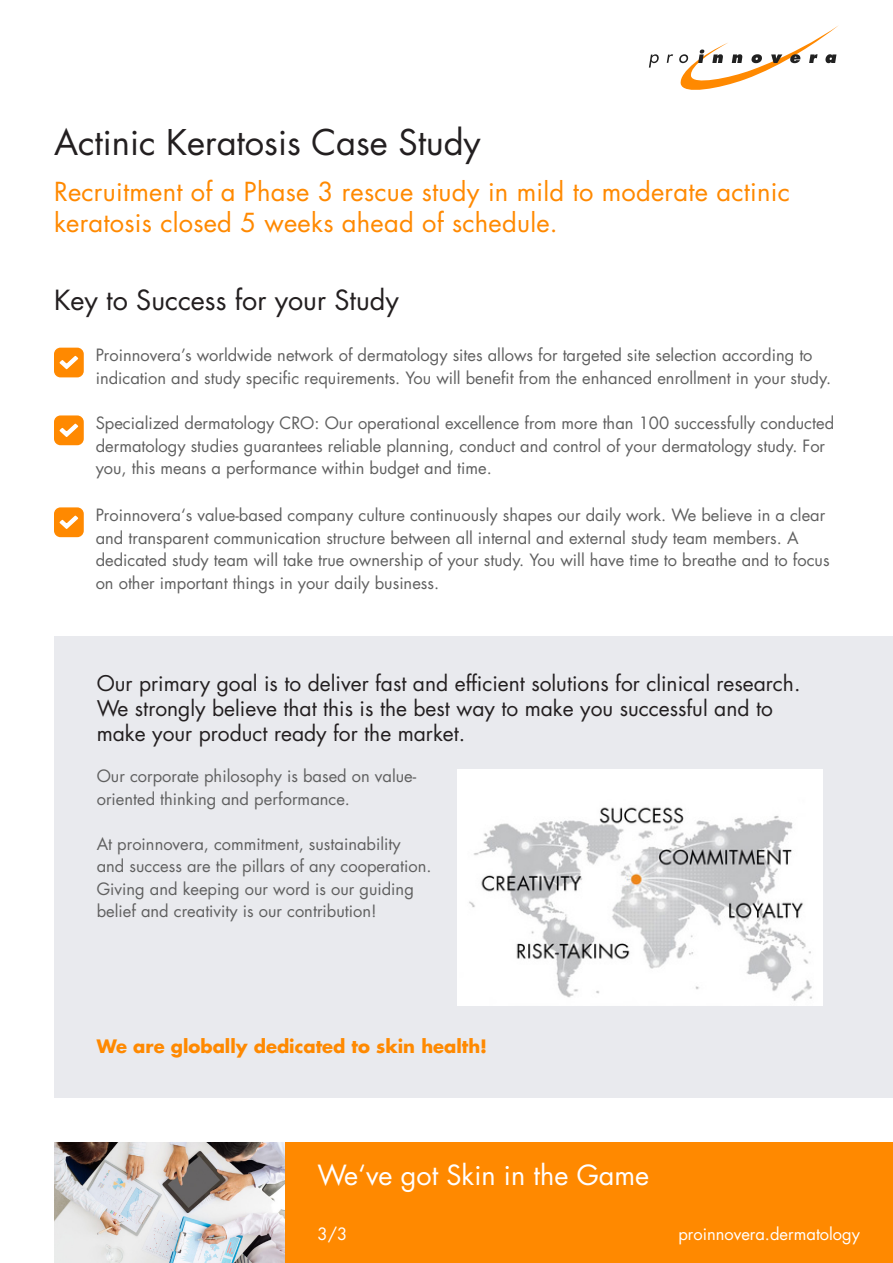
<style>
.page{position:relative;width:893px;height:1263px;background:#fff}
.page>*{position:absolute;margin:0;border:0;box-sizing:border-box;transform-origin:0 0}
.t1{font:34.5px "Futura LT";color:#231f20}
.t2{font:27px "Futura LT";color:#231f20}
.t3{font:27px "Futura LT";color:#fff}
.t4{font:25.5px/30.6px "Futura LT";letter-spacing:.01em;color:#ff8900}
.t5{font:21px/25.2px "Futura LT";color:#231f20}
.t6{font:700 18px "Futura LT";color:#ff8900}
.t7{font:16.5px/22.5px "Futura LT";color:#606060}
.t8{font:16.5px "Futura LT";color:#fff}
</style>
<div class="page">
<div style="left:54px;top:636px;width:839px;height:461px;background:#e9eaee"></div>
<div style="left:54px;top:348px;width:30px;height:29px;background:#ff8900;border-radius:6px"></div>
<svg style="left:59px;top:355px;width:20px;height:15px"></svg>
<div style="left:54px;top:415px;width:30px;height:30px;background:#ff8900;border-radius:6px"></div>
<svg style="left:59px;top:423px;width:20px;height:14px"></svg>
<svg style="left:649px;top:54px;width:10px;height:14px"></svg>
<svg style="left:667px;top:54px;width:6px;height:9px"></svg>
<svg style="left:679px;top:25px;width:160px;height:65px"></svg>
<div style="left:54px;top:507px;width:30px;height:30px;background:#ff8900;border-radius:6px"></div>
<svg style="left:59px;top:515px;width:20px;height:14px"></svg>
<div style="left:285px;top:1142px;width:608px;height:121px;background:#ff8900"></div>
<img style="left:54px;top:1142px;width:231px;height:121px">
<div style="left:458px;top:770px;width:365px;height:236px;background:#fff"></div>
<img style="left:469px;top:807px;width:343px;height:194px">
<p class="t1" style="left:54px;top:120px;width:428px">Actinic Keratosis Case Study</p>
<p class="t4" style="left:54px;top:177px;width:737px">Recruitment of a Phase 3 rescue study in mild to moderate actinic keratosis closed 5 weeks ahead of schedule.</p>
<p class="t2" style="left:54px;top:283px;width:346px">Key to Success for your Study</p>
<p class="t7" style="left:96px;top:344px;width:737px">Proinnovera’s worldwide network of dermatology sites allows for targeted site selection according to indication and study specific requirements. You will benefit from the enhanced enrollment in your study.</p>
<p class="t7" style="left:96px;top:412px;width:740px">Specialized dermatology CRO: Our operational excellence from more than 100 successfully conducted dermatology studies guarantees reliable planning, conduct and control of your dermatology study. For you, this means a performance within budget and time.</p>
<p class="t7" style="left:96px;top:504px;width:735px">Proinnovera‘s value-based company culture continuously shapes our daily work. We believe in a clear and transparent communication structure between all internal and external study team members. A dedicated study team will take true ownership of your study. You will have time to breathe and to focus on other important things in your daily business.</p>
<p class="t5" style="left:97px;top:671px;width:705px">Our primary goal is to deliver fast and efficient solutions for clinical research.<br>We strongly believe that this is the best way to make you successful and to make your product ready for the market.</p>
<p class="t7" style="left:97px;top:765px;width:321px">Our corporate philosophy is based on value&shy;oriented thinking and performance.</p>
<p class="t7" style="left:97px;top:833px;width:336px">At proinnovera, commitment, sustainability and success are the pillars of any cooperation.<br>Giving and keeping our word is our guiding belief and creativity is our contribution!</p>
<p class="t6" style="left:97px;top:1034px;width:392px">We are globally dedicated to skin health!</p>
<p class="t3" style="left:317px;top:1158px;width:333px">We‘ve got Skin in the Game</p>
<p class="t8" style="left:317px;top:1224px;width:31px">3/3</p>
<p class="t8" style="left:678px;top:1224px;width:183px">proinnovera.dermatology</p>
</div>
